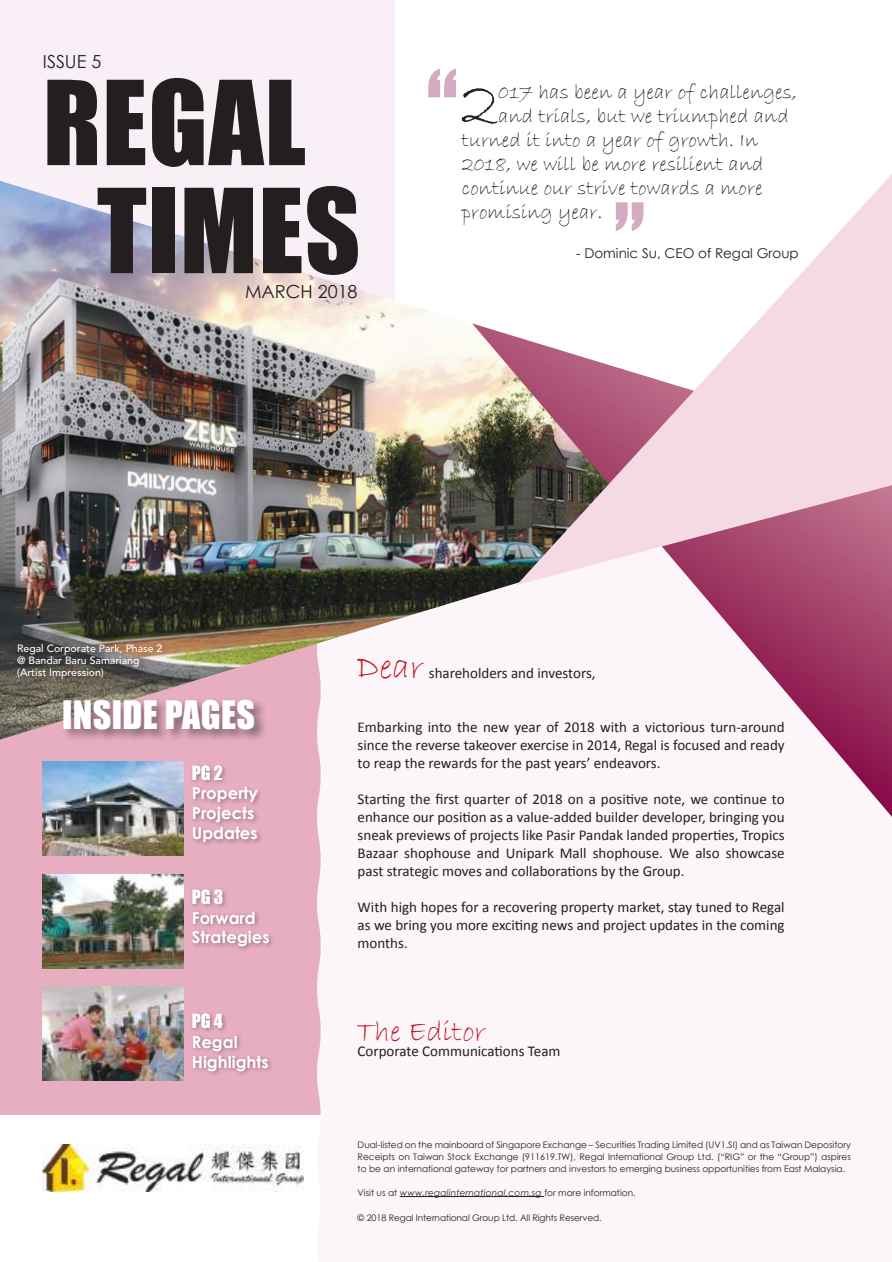
<style>
.page{position:relative;width:892px;height:1262px;background:#fff}
.page>*{position:absolute;margin:0;border:0;box-sizing:border-box;transform-origin:0 0}
.t1{font:112.5px "Impact";color:#800043;scale:.8 1}
.t2{font:108px/108px "Impact";letter-spacing:.01em;color:#241f1f;text-align:center}
.t3{font:66.75px "Bradley Hand ITC";color:#241f1f}
.t4{font:36px "Impact";letter-spacing:.01em;color:#fff}
.t5{font:36px "Bradley Hand ITC";color:#c31021}
.t6{font:30px "Bradley Hand ITC";color:#c31021}
.t7{font:21px "Bradley Hand ITC";color:#241f1f}
.t8{font:18px "Century Gothic";color:#241f1f}
.t9{font:18px "Impact";color:#fff}
.t10{font:700 16.5px/19.8px "Century Gothic";color:#fff}
.t11{font:15px/18px "Calibri";color:#241f1f;text-align:justify}
.t12{font:13.5px "Century Gothic";color:#241f1f}
.t13{font:500 10.5px/12px "Avenir LT Std";color:#fff}
.t14{font:9px/12px "Century Gothic";color:#241f1f;text-align:justify}
.t15{font:italic 9px "Century Gothic";letter-spacing:.02em;color:#241f1f}
.s1{font-style:normal}
</style>
<div class="page">
<div style="left:0;top:613px;width:383px;height:501px;background:#e7aec1"></div>
<div style="left:317px;top:747px;width:228px;height:451px;background:#fcf5f9"></div>
<div style="left:0;top:0;width:395px;height:308px;background:#f9eff6"></div>
<img style="left:0;top:181px;width:472px;height:566px">
<svg style="left:472px;top:323px;width:420px;height:527px"></svg>
<hr style="left:400px;top:1196px;width:144px;height:1px;background:#241f1f">
<img style="left:43px;top:1145px;width:260px;height:46px">
<div style="left:62px;top:697px;width:207px;height:46px;background:#241f1f;opacity:.5"></div>
<img style="left:43px;top:762px;width:141px;height:93px">
<img style="left:43px;top:874px;width:141px;height:94px">
<img style="left:43px;top:987px;width:141px;height:94px">
<div style="left:190px;top:763px;width:74px;height:85px;background:#241f1f;opacity:.39"></div>
<div style="left:17px;top:641px;width:153px;height:44px;background:#241f1f;opacity:.35"></div>
<div style="left:190px;top:887px;width:85px;height:65px;background:#241f1f;opacity:.39"></div>
<div style="left:190px;top:1011px;width:84px;height:65px;background:#241f1f;opacity:.39"></div>
<svg style="left:517px;top:174px;width:375px;height:411px"></svg>
<p class="t8" style="left:43px;top:49px;width:60px">ISSUE 5</p>
<h2 class="t2" style="left:43px;top:66px;width:319px">REGAL<br>TIMES</h2>
<p class="t8" style="left:245px;top:279px;width:114px">MARCH 2018</p>
<h1 class="t1" style="left:427px;top:26px;width:40px">“</h1>
<h3 class="t3" style="left:460px;top:61px;width:39px">2</h3>
<h3 class="t7" style="left:498px;top:79px;width:300px">017 has been a year of challenges,</h3>
<h3 class="t7" style="left:498px;top:103px;width:292px">and trials, but we triumphed and</h3>
<h3 class="t7" style="left:462px;top:127px;width:298px">turned it into a year of growth. In</h3>
<h3 class="t7" style="left:462px;top:151px;width:303px">2018, we will be more resilient and</h3>
<h3 class="t7" style="left:462px;top:175px;width:302px">continue our strive towards a more</h3>
<h3 class="t7" style="left:462px;top:199px;width:142px">promising year.</h3>
<h1 class="t1" style="left:614px;top:160px;width:40px">”</h1>
<p class="t12" style="left:576px;top:244px;width:224px">- Dominic Su, CEO of Regal Group</p>
<p class="t13" style="left:17px;top:642px;width:147px">Regal Corporate Park, Phase 2 @ Bandar Baru Samariang (Artist Impression)</p>
<h3 class="t4" style="left:62px;top:687px;width:194px">INSIDE PAGES</h3>
<p class="t9" style="left:192px;top:758px;width:33px">PG 2</p>
<p class="t10" style="left:192px;top:782px;width:68px">Property<br>Projects<br>Updates</p>
<p class="t9" style="left:192px;top:882px;width:33px">PG 3</p>
<p class="t10" style="left:192px;top:907px;width:79px">Forward<br>Strategies</p>
<p class="t9" style="left:192px;top:1007px;width:33px">PG 4</p>
<p class="t10" style="left:192px;top:1031px;width:78px">Regal<br>Highlights</p>
<h3 class="t5" style="left:357px;top:644px;width:68px">Dear</h3>
<p class="t11" style="left:429px;top:663px;width:168px">shareholders and investors,</p>
<p class="t11" style="left:358px;top:717px;width:429px">Embarking into the new year of 2018 with a victorious turn-around since the reverse takeover exercise in 2014, Regal is focused and ready to reap the rewards for the past years’ endeavors.</p>
<p class="t11" style="left:358px;top:789px;width:429px">Starting the first quarter of 2018 on a positive note, we continue to enhance our position as a value-added builder developer, bringing you sneak previews of projects like Pasir Pandak landed properties, Tropics Bazaar shophouse and Unipark Mall shophouse. We also showcase past strategic moves and collaborations by the Group.</p>
<p class="t11" style="left:358px;top:897px;width:429px">With high hopes for a recovering property market, stay tuned to Regal as we bring you more exciting news and project updates in the coming months.</p>
<h3 class="t6" style="left:357px;top:1012px;width:130px">The Editor</h3>
<p class="t11" style="left:358px;top:1041px;width:204px">Corporate Communications Team</p>
<p class="t14" style="left:358px;top:1138px;width:495px">Dual-listed on the mainboard of Singapore Exchange – Securities Trading Limited (UV1.SI) and as Taiwan Depository Receipts on Taiwan Stock Exchange (911619.TW), Regal International Group Ltd. (“RIG” or the “Group”) aspires to be an international gateway for partners and investors to emerging business opportunities from East Malaysia.</p>
<p class="t15" style="left:358px;top:1186px;width:280px"><span class="s1">Visit us at</span> www.regalinternational.com.sg <span class="s1">for more information.</span></p>
<p class="t14" style="left:358px;top:1211px;width:246px">© 2018 Regal International Group Ltd. All Rights Reserved.</p>
</div>
